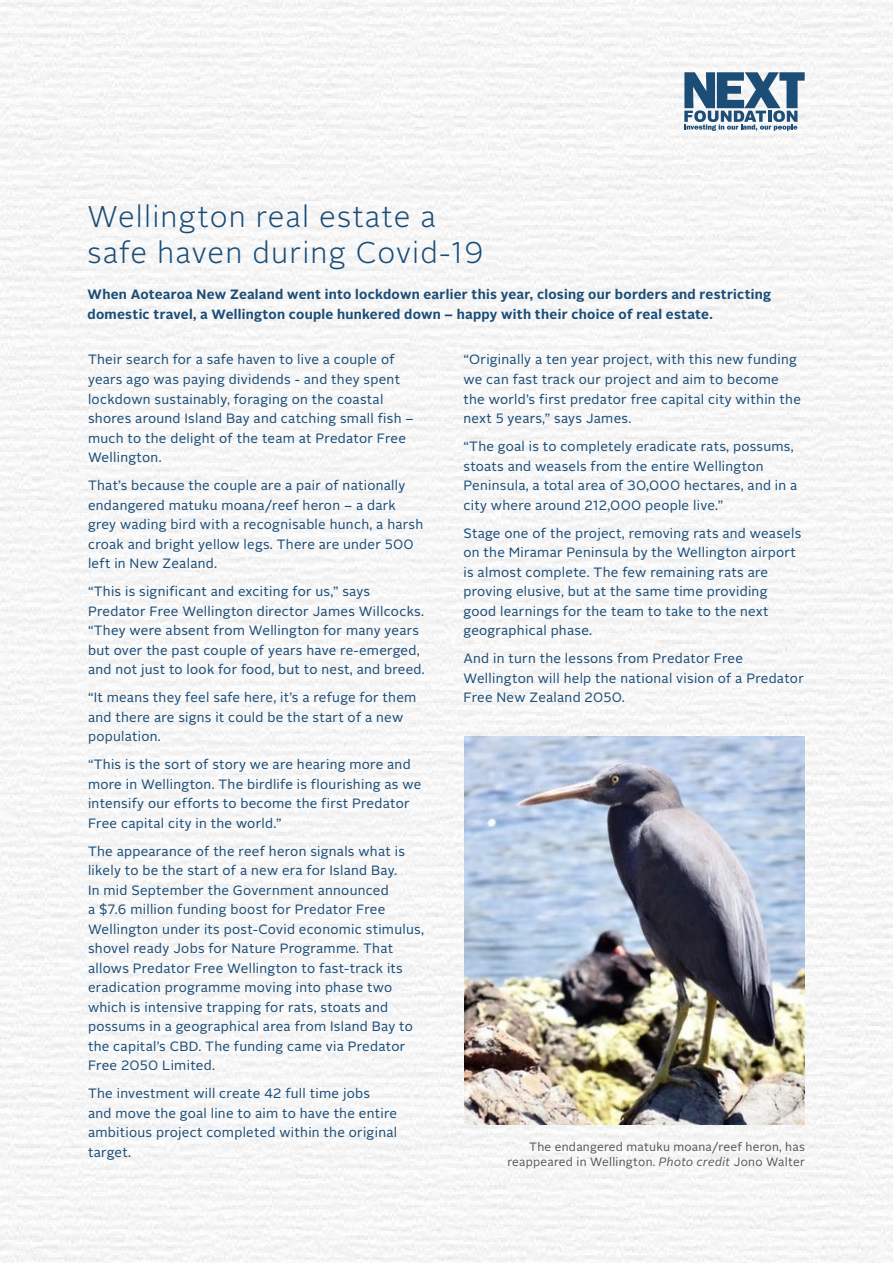
<style>
.page{position:relative;width:893px;height:1263px;background:#fff}
.page>*{position:absolute;margin:0;border:0;box-sizing:border-box;transform-origin:0 0}
.t1{font:300 30px/36px "Alright Sans";letter-spacing:.04em;color:#1b4d77}
.t2{font:13.5px/19.5px "Alright Sans";letter-spacing:.02em;color:#1b4d77}
.t3{font:700 13.5px/19.5px "Alright Sans";letter-spacing:.02em;color:#1b4d77}
.t4{font:12px/15px "Alright Sans";letter-spacing:.02em;color:#58595b;text-align:right}
.s1{font-style:italic}
</style>
<div class="page">
<svg style="left:684px;top:72px;width:121px;height:59px"></svg>
<img style="left:464px;top:737px;width:341px;height:388px">
<p class="t1" style="left:88px;top:199px;width:397px">Wellington real estate a safe haven during Covid-19</p>
<p class="t3" style="left:88px;top:285px;width:685px">When Aotearoa New Zealand went into lockdown earlier this year, closing our borders and restricting domestic travel, a Wellington couple hunkered down – happy with their choice of real estate.</p>
<p class="t2" style="left:88px;top:350px;width:327px">Their search for a safe haven to live a couple of years ago was paying dividends - and they spent lockdown sustainably, foraging on the coastal shores around Island Bay and catching small fish – much to the delight of the team at Predator Free Wellington.</p>
<p class="t2" style="left:88px;top:476px;width:337px">That’s because the couple are a pair of nationally endangered matuku moana/reef heron – a dark grey wading bird with a recognisable hunch, a harsh croak and bright yellow legs. There are under 500 left in New Zealand.</p>
<p class="t2" style="left:88px;top:582px;width:338px">“This is significant and exciting for us,” says Predator Free Wellington director James Willcocks. “They were absent from Wellington for many years but over the past couple of years have re-emerged, and not just to look for food, but to nest, and breed.</p>
<p class="t2" style="left:88px;top:688px;width:330px">“It means they feel safe here, it’s a refuge for them and there are signs it could be the start of a new population.</p>
<p class="t2" style="left:88px;top:755px;width:335px">“This is the sort of story we are hearing more and more in Wellington. The birdlife is flourishing as we intensify our efforts to become the first Predator Free capital city in the world.”</p>
<p class="t2" style="left:88px;top:841px;width:337px">The appearance of the reef heron signals what is likely to be the start of a new era for Island Bay.<br>In mid September the Government announced<br>a $7.6 million funding boost for Predator Free Wellington under its post-Covid economic stimulus, shovel ready Jobs for Nature Programme. That allows Predator Free Wellington to fast-track its eradication programme moving into phase two which is intensive trapping for rats, stoats and possums in a geographical area from Island Bay to the capital’s CBD. The funding came via Predator Free 2050 Limited.</p>
<p class="t2" style="left:88px;top:1084px;width:311px">The investment will create 42 full time jobs<br>and move the goal line to aim to have the entire ambitious project completed within the original target.</p>
<p class="t2" style="left:463px;top:350px;width:339px">“Originally a ten year project, with this new funding we can fast track our project and aim to become the world’s first predator free capital city within the next 5 years,” says James.</p>
<p class="t2" style="left:463px;top:437px;width:335px">“The goal is to completely eradicate rats, possums, stoats and weasels from the entire Wellington Peninsula, a total area of 30,000 hectares, and in a city where around 212,000 people live.”</p>
<p class="t2" style="left:463px;top:523px;width:339px">Stage one of the project, removing rats and weasels on the Miramar Peninsula by the Wellington airport is almost complete. The few remaining rats are proving elusive, but at the same time providing good learnings for the team to take to the next geographical phase.</p>
<p class="t2" style="left:463px;top:649px;width:342px">And in turn the lessons from Predator Free<br>Wellington will help the national vision of a Predator<br>Free New Zealand 2050.</p>
<p class="t4" style="left:507px;top:1139px;width:299px">The endangered matuku moana/reef heron, has reappeared in Wellington. <span class="s1">Photo credit</span> Jono Walter</p>
</div>
